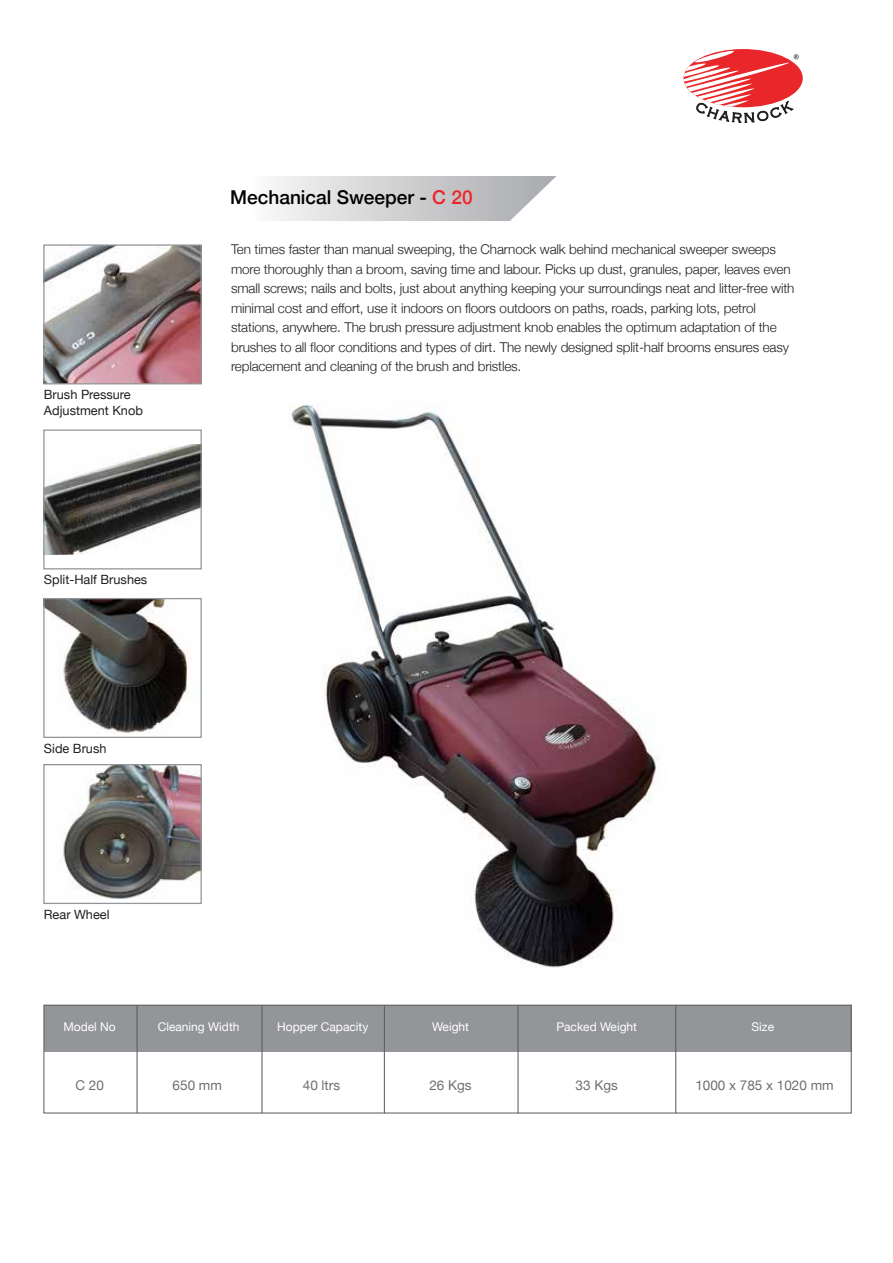
<style>
.page{position:relative;width:893px;height:1263px;background:#fff}
.page>*{position:absolute;margin:0;border:0;box-sizing:border-box;transform-origin:0 0}
.t1{font:500 19.05px "Helvetica Neue";color:#010101}
.t2{font:300 13.5px/19.5px "Helvetica Neue";letter-spacing:-.01em;color:#231f20}
.t3{font:13.5px "Helvetica Neue";color:#6e6f72}
.t4{font:12.75px/15.3px "Helvetica Neue";color:#231f20}
.t5{font:12px "Helvetica Neue";color:#fff}
.s1{color:#ee2327}
</style>
<div class="page">
<img style="left:45px;top:246px;width:155px;height:136px">
<img style="left:61px;top:766px;width:139px;height:133px">
<img style="left:45px;top:600px;width:144px;height:134px">
<img style="left:45px;top:444px;width:155px;height:111px">
<svg style="left:274px;top:176px;width:282px;height:45px"></svg>
<div style="left:43px;top:244px;width:159px;height:140px;border:1px solid #939598"></div>
<div style="left:43px;top:429px;width:159px;height:140px;border:1px solid #939598"></div>
<div style="left:43px;top:764px;width:159px;height:140px;border:1px solid #939598"></div>
<div style="left:43px;top:598px;width:159px;height:140px;border:1px solid #939598"></div>
<svg style="left:684px;top:50px;width:115px;height:73px"></svg>
<div style="left:44px;top:1005px;width:807px;height:47px;background:#939598"></div>
<hr style="left:137px;top:1005px;width:1px;height:108px;background:#595a5c">
<div style="left:43px;top:1005px;width:809px;height:108px;border:1px solid #595a5c"></div>
<hr style="left:517px;top:1005px;width:2px;height:108px;background:#595a5c">
<hr style="left:384px;top:1005px;width:1px;height:108px;background:#595a5c">
<hr style="left:261px;top:1005px;width:2px;height:108px;background:#595a5c">
<hr style="left:675px;top:1005px;width:1px;height:108px;background:#595a5c">
<img style="left:291px;top:404px;width:368px;height:564px">
<p class="t4" style="left:44px;top:388px;width:100px">Brush Pressure<br>Adjustment Knob</p>
<p class="t4" style="left:44px;top:573px;width:105px">Split-Half Brushes</p>
<p class="t4" style="left:44px;top:741px;width:64px">Side Brush</p>
<p class="t4" style="left:44px;top:907px;width:67px">Rear Wheel</p>
<h1 class="t1" style="left:230px;top:182px;width:244px">Mechanical Sweeper - <span class="s1">C 20</span></h1>
<p class="t2" style="left:231px;top:239px;width:565px">Ten times faster than manual sweeping, the Charnock walk behind mechanical sweeper sweeps more thoroughly than a broom, saving time and labour. Picks up dust, granules, paper, leaves even small screws; nails and bolts, just about anything keeping your surroundings neat and litter-free with minimal cost and effort, use it indoors on floors outdoors on paths, roads, parking lots, petrol stations, anywhere. The brush pressure adjustment knob enables the optimum adaptation of the brushes to all floor conditions and types of dirt. The newly designed split-half brooms ensures easy replacement and cleaning of the brush and bristles.</p>
<p class="t5" style="left:158px;top:1018px;width:83px">Cleaning Width</p>
<p class="t5" style="left:751px;top:1018px;width:24px">Size</p>
<p class="t5" style="left:277px;top:1018px;width:93px">Hopper Capacity</p>
<p class="t5" style="left:63px;top:1018px;width:54px">Model No</p>
<p class="t5" style="left:556px;top:1018px;width:82px">Packed Weight</p>
<p class="t5" style="left:432px;top:1018px;width:38px">Weight</p>
<p class="t3" style="left:75px;top:1076px;width:30px">C 20</p>
<p class="t3" style="left:303px;top:1076px;width:39px">40 ltrs</p>
<p class="t3" style="left:429px;top:1076px;width:44px">26 Kgs</p>
<p class="t3" style="left:576px;top:1076px;width:44px">33 Kgs</p>
<p class="t3" style="left:173px;top:1076px;width:51px">650 mm</p>
<p class="t3" style="left:695px;top:1076px;width:140px">1000 x 785 x 1020 mm</p>
</div>
